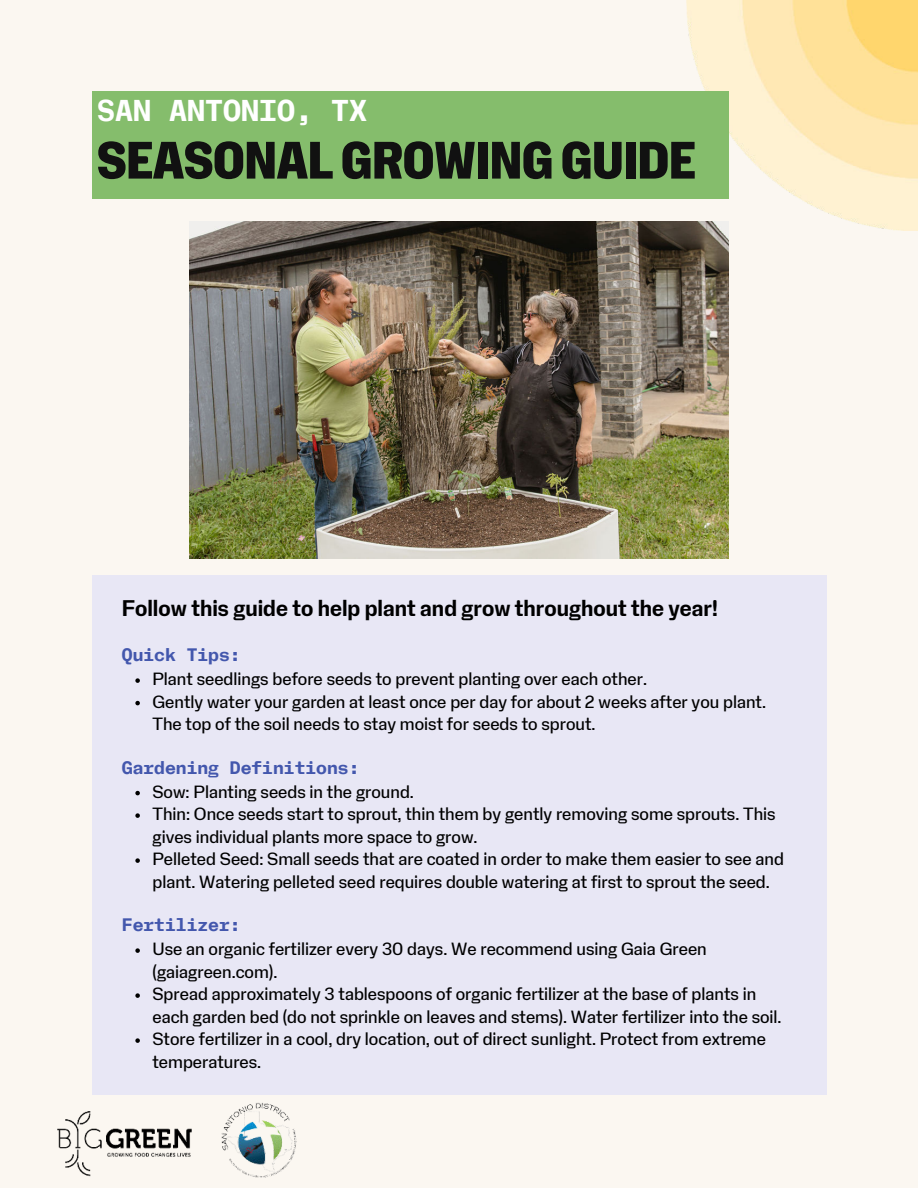
<style>
.page{position:relative;width:918px;height:1188px;background:#fbf7f1}
.page>*{position:absolute;margin:0;border:0;box-sizing:border-box;transform-origin:0 0}
.t1{font:900 52.5px "Na N Holo Condensed";color:#111}
.t2{font:700 30px "Na N Holo Mono";color:#fff}
.t3{font:700 22.5px "Na N Holo Narrow";color:#000}
.t4{font:18px/22.5px "Na N Holo Narrow";color:#000}
.t5{font:700 18px "Na N Holo Mono";color:#4357ad}
</style>
<div class="page">
<img style="left:221px;top:1102px;width:76px;height:76px">
<img style="left:57px;top:1111px;width:135px;height:66px">
<img style="left:687px;top:0;width:231px;height:231px">
<div style="left:92px;top:92px;width:637px;height:107px;background:#85bd6c"></div>
<div style="left:92px;top:576px;width:734px;height:519px;background:#e8e7f5"></div>
<svg style="left:135px;top:678px;width:5px;height:5px"></svg>
<svg style="left:135px;top:701px;width:5px;height:4px"></svg>
<svg style="left:135px;top:791px;width:5px;height:4px"></svg>
<svg style="left:135px;top:813px;width:5px;height:5px"></svg>
<svg style="left:135px;top:858px;width:5px;height:5px"></svg>
<svg style="left:135px;top:948px;width:5px;height:5px"></svg>
<svg style="left:135px;top:993px;width:5px;height:5px"></svg>
<svg style="left:135px;top:1038px;width:5px;height:5px"></svg>
<img style="left:189px;top:222px;width:539px;height:336px">
<h2 class="t2" style="left:97px;top:87px;width:271px">SAN ANTONIO, TX</h2>
<h1 class="t1" style="left:97px;top:120px;width:600px">SEASONAL GROWING GUIDE</h1>
<p class="t3" style="left:122px;top:591px;width:597px">Follow this guide to help plant and grow throughout the year!</p>
<p class="t5" style="left:122px;top:641px;width:120px">Quick Tips:</p>
<p class="t4" style="left:152px;top:667px;width:615px">Plant seedlings before seeds to prevent planting over each other.<br>Gently water your garden at least once per day for about 2 weeks after you plant.<br>The top of the soil needs to stay moist for seeds to sprout.</p>
<p class="t5" style="left:122px;top:753px;width:239px">Gardening Definitions:</p>
<p class="t4" style="left:152px;top:780px;width:633px">Sow: Planting seeds in the ground.<br>Thin: Once seeds start to sprout, thin them by gently removing some sprouts. This gives individual plants more space to grow.<br>Pelleted Seed: Small seeds that are coated in order to make them easier to see and plant. Watering pelleted seed requires double watering at first to sprout the seed.</p>
<p class="t5" style="left:122px;top:911px;width:120px">Fertilizer:</p>
<p class="t4" style="left:152px;top:937px;width:631px">Use an organic fertilizer every 30 days. We recommend using Gaia Green (gaiagreen.com).<br>Spread approximately 3 tablespoons of organic fertilizer at the base of plants in each garden bed (do not sprinkle on leaves and stems). Water fertilizer into the soil.<br>Store fertilizer in a cool, dry location, out of direct sunlight. Protect from extreme temperatures.</p>
</div>
